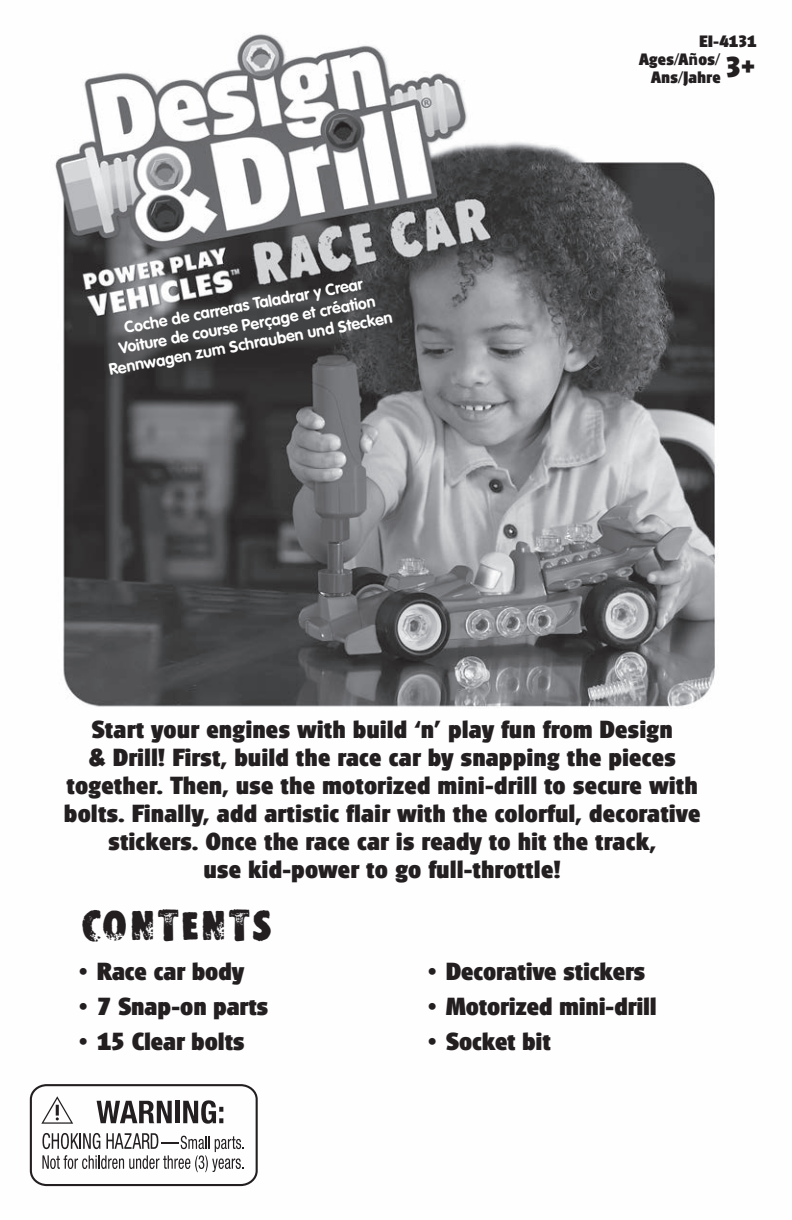
<style>
.page{position:relative;width:792px;height:1220px;background:#fff}
.page>*{position:absolute;margin:0;border:0;box-sizing:border-box;transform-origin:0 0}
.t1{font:40px "STOMPER";letter-spacing:-.005em;color:#231f20}
.t2{font:24px/28px "Palent";letter-spacing:.02em;color:#231f20;text-align:center}
.t3{font:24px "Palent";color:#231f20}
.t4{font:700 16px/19.2px "VAG Rounded";color:#fff;text-align:center}
.t5{font:16px/18px "Palent";letter-spacing:.025em;color:#231f20}
.s1{font-family:"Formata";font-weight:500}
</style>
<div class="page">
<img style="left:55px;top:34px;width:661px;height:675px">
<svg style="left:29px;top:1084px;width:229px;height:103px"></svg>
<p class="t4" style="left:100px;top:324px;width:289px;rotate:-11deg">Coche de carreras Taladrar y Crear<br>Voiture de course Perçage et création<br>Rennwagen zum Schrauben und Stecken</p>
<p class="t5" style="left:639px;top:32px;width:119px;text-indent:60px">EI-4131<br>Ages/A<span class="s1">ñ</span>os/</p>
<p class="t5" style="left:651px;top:68px;width:106px">Ans/Jahre <sup>3+</sup></p>
<p class="t2" style="left:64px;top:716px;width:637px">Start your engines with build ‘n’ play fun from Design<br>&amp; Drill! First, build the race car by snapping the pieces together. Then, use the motorized mini-drill to secure with bolts. Finally, add artistic flair with the colorful, decorative stickers. Once the race car is ready to hit the track,<br>use kid-power to go full-throttle!</p>
<h1 class="t1" style="left:81px;top:907px;width:193px">CONTENTS</h1>
<p class="t3" style="left:79px;top:959px;width:166px">• Race car body</p>
<p class="t2" style="left:79px;top:993px;width:190px">• 7 Snap-on parts</p>
<p class="t2" style="left:79px;top:1028px;width:167px">• 15 Clear bolts</p>
<p class="t2" style="left:428px;top:958px;width:218px">• Decorative stickers</p>
<p class="t2" style="left:428px;top:993px;width:230px">• Motorized mini-drill</p>
<p class="t2" style="left:428px;top:1028px;width:124px">• Socket bit</p>
</div>
